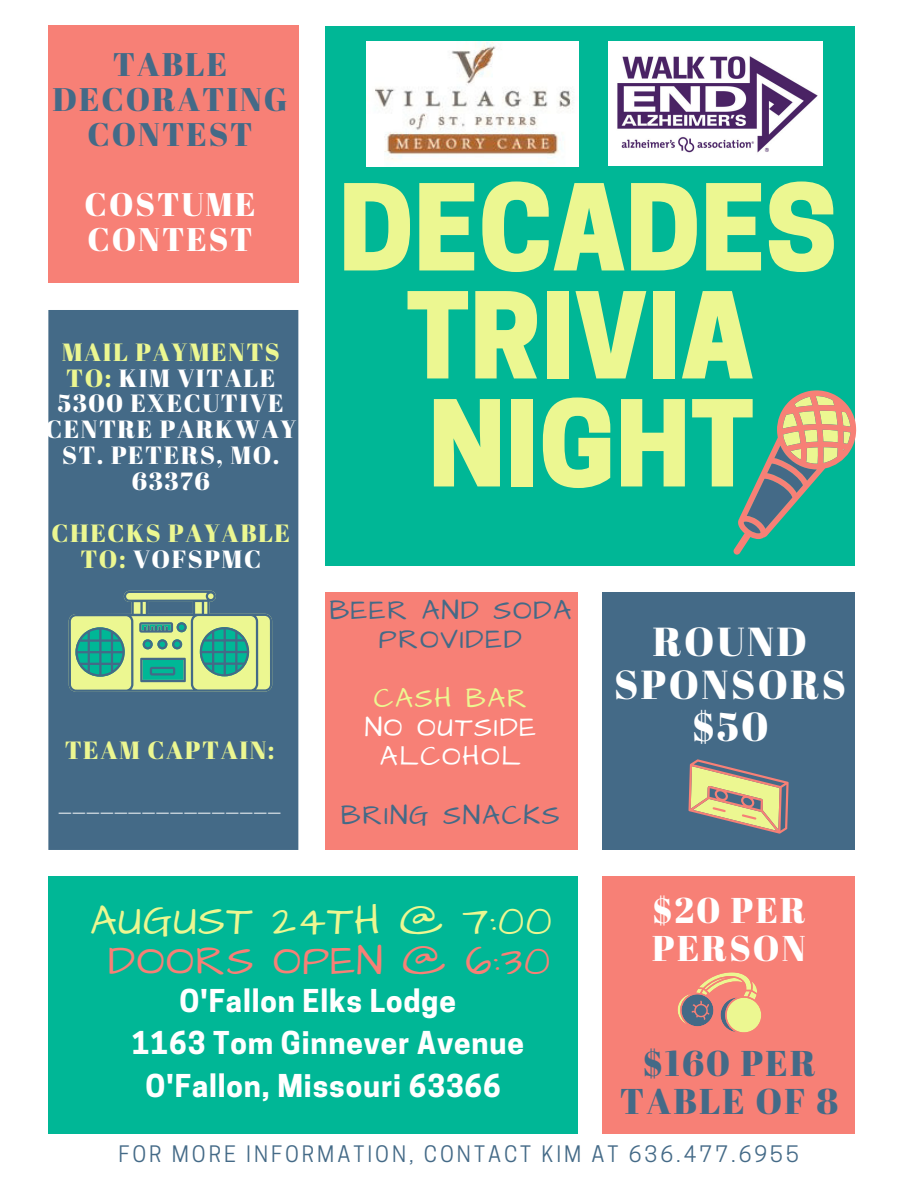
<style>
.page{position:relative;width:918px;height:1188px;background:#fff}
.page>*{position:absolute;margin:0;border:0;box-sizing:border-box;transform-origin:0 0}
.t1{font:800 112.05px/108px "Cooper Hewitt";color:#ecf791;text-align:center}
.t2{font:42px "Architects Daughter";letter-spacing:.03em;color:#ecf791}
.t3{font:42px "Architects Daughter";letter-spacing:.03em;color:#f78076}
.t4{font:40.5px/42.8px "Abril Fatface";letter-spacing:.06em;color:#fff;text-align:center}
.t5{font:35.85px/38.2px "Abril Fatface";letter-spacing:.06em;color:#446a87;text-align:center}
.t6{font:35.85px/38.2px "Abril Fatface";letter-spacing:.06em;color:#fff}
.t7{font:32.7px/34.8px "Abril Fatface";letter-spacing:.06em;color:#446a87;text-align:center}
.t8{font:32.7px/34.8px "Abril Fatface";letter-spacing:.06em;color:#fff}
.t9{font:700 29.55px "Cooper Hewitt";letter-spacing:.03em;color:#fff}
.t10{font:28.05px/29.2px "Architects Daughter";letter-spacing:.06em;color:#446a87;text-align:center}
.t11{font:28.05px/29.2px "Architects Daughter";letter-spacing:.06em;color:#fff;text-align:center}
.t12{font:28.05px "Architects Daughter";letter-spacing:.06em;color:#ecf791}
.t13{font:24.9px/25.8px "Abril Fatface";letter-spacing:.06em;color:#fff;text-align:center}
.t14{font:24.9px/25.8px "Abril Fatface";letter-spacing:.06em;color:#ecf791;text-align:center}
.t15{font:21.3px "Cooper Hewitt";letter-spacing:.14em;color:#446a87}
.s1{color:#ecf791}
.s2{color:#fff}
</style>
<div class="page">
<div style="left:48px;top:877px;width:530px;height:257px;background:#00b796"></div>
<div style="left:326px;top:26px;width:529px;height:540px;background:#00b796"></div>
<div style="left:603px;top:877px;width:252px;height:257px;background:#f78076"></div>
<div style="left:326px;top:593px;width:252px;height:257px;background:#f78076"></div>
<div style="left:603px;top:593px;width:252px;height:257px;background:#446a87"></div>
<div style="left:48px;top:310px;width:250px;height:540px;background:#446a87"></div>
<div style="left:48px;top:26px;width:250px;height:257px;background:#f78076"></div>
<svg style="left:734px;top:390px;width:122px;height:165px"></svg>
<svg style="left:677px;top:972px;width:84px;height:61px"></svg>
<svg style="left:689px;top:759px;width:100px;height:75px"></svg>
<svg style="left:69px;top:591px;width:203px;height:101px;background:#85b58d"></svg>
<img style="left:367px;top:42px;width:211px;height:124px">
<img style="left:609px;top:42px;width:213px;height:123px">
<h3 class="t7" style="left:52px;top:46px;width:237px">TABLE<br>DECORATING<br>CONTEST</h3>
<h3 class="t8" style="left:85px;top:186px;width:172px">COSTUME<br>CONTEST</h3>
<p class="t13" style="left:45px;top:338px;width:253px"><span class="s1">MAIL PAYMENTS<br>TO:</span> KIM VITALE<br>5300 EXECUTIVE<br>CENTRE PARKWAY<br>ST. PETERS, MO.<br>63376</p>
<p class="t14" style="left:52px;top:519px;width:240px">CHECKS PAYABLE<br>TO: <span class="s2">VOFSPMC</span></p>
<p class="t14" style="left:65px;top:737px;width:211px">TEAM CAPTAIN:</p>
<p class="t13" style="left:59px;top:788px;width:223px">________________</p>
<h1 class="t1" style="left:339px;top:188px;width:500px">DECADES<br>TRIVIA<br>NIGHT</h1>
<p class="t10" style="left:329px;top:596px;width:244px">BEER AND SODA<br>PROVIDED</p>
<p class="t12" style="left:374px;top:679px;width:155px">CASH BAR</p>
<p class="t11" style="left:365px;top:713px;width:173px">NO OUTSIDE<br>ALCOHOL</p>
<p class="t10" style="left:341px;top:801px;width:220px">BRING SNACKS</p>
<h3 class="t4" style="left:614px;top:619px;width:234px">ROUND<br>SPONSORS $50</h3>
<h2 class="t2" style="left:90px;top:892px;width:463px">AUGUST 24TH @ 7:00</h2>
<h2 class="t3" style="left:108px;top:933px;width:444px">DOORS OPEN @ 6:30</h2>
<p class="t9" style="left:179px;top:989px;width:278px">O'Fallon Elks Lodge</p>
<p class="t9" style="left:132px;top:1032px;width:394px">1163 Tom Ginnever Avenue</p>
<p class="t9" style="left:145px;top:1075px;width:357px">O'Fallon, Missouri 63366</p>
<h3 class="t6" style="left:652px;top:890px;width:155px">$20 PER<br>PERSON</h3>
<h3 class="t5" style="left:620px;top:1043px;width:220px">$160 PER<br>TABLE OF 8</h3>
<p class="t15" style="left:118px;top:1146px;width:682px">FOR MORE INFORMATION, CONTACT KIM AT 636.477.6955</p>
</div>
